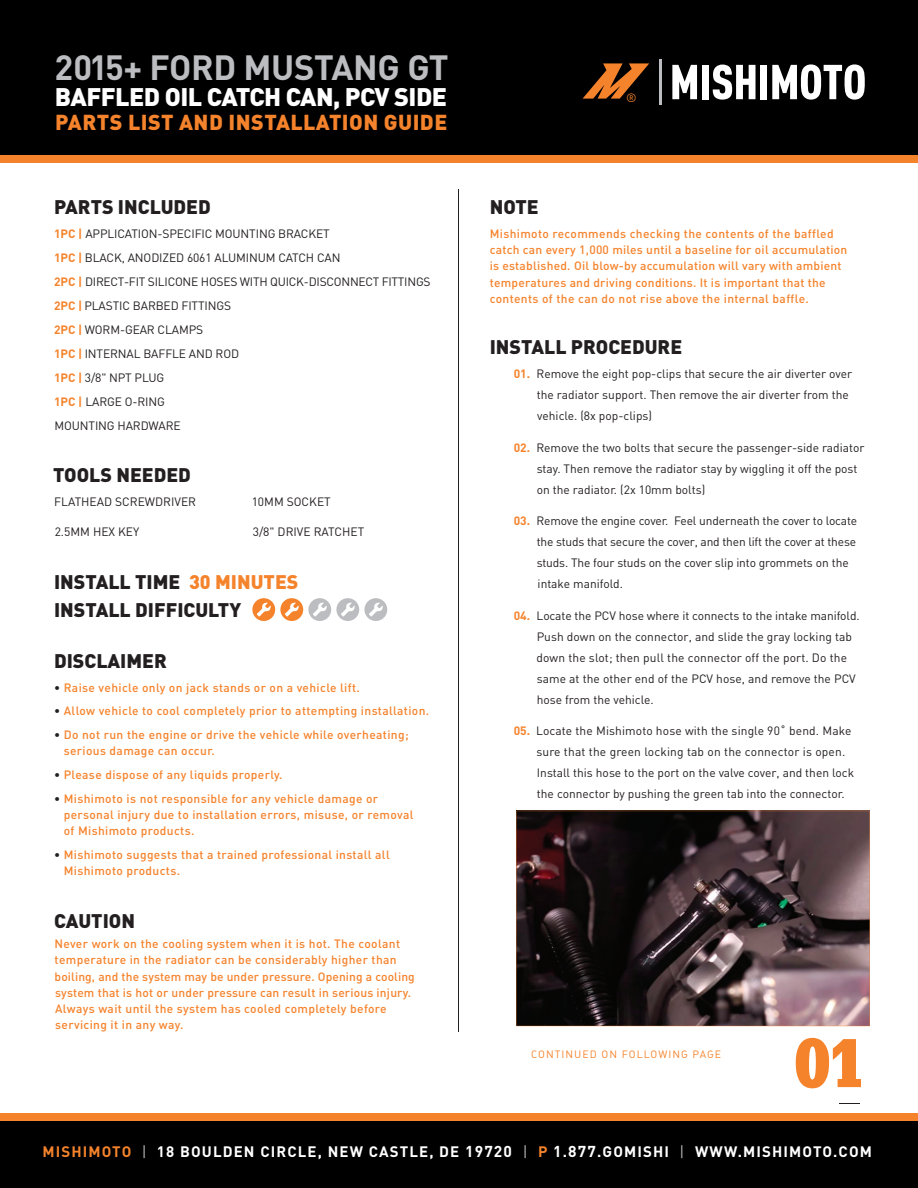
<style>
.page{position:relative;width:918px;height:1188px;background:#fff}
.page>*{position:absolute;margin:0;border:0;box-sizing:border-box;transform-origin:0 0}
.t1{font:72px "URW Egyptienne T Bold Extr Narr";color:#f5832c}
.t2{font:700 34.65px "DIN";letter-spacing:-.01em;color:#bcbdc0}
.t3{font:900 25.2px "DIN";letter-spacing:-.02em;color:#fff}
.t4{font:900 21.45px "DIN";letter-spacing:.02em;color:#f5832c}
.t5{font:900 19.5px/28.5px "DIN";color:#231f20}
.t6{font:700 15px "DIN";letter-spacing:.075em;color:#fff}
.t7{font:12px/21px "DIN";color:#231f20}
.t8{font:500 12px/16.2px "DIN";letter-spacing:.03em;color:#f5832c}
.t9{font:12px "DIN";color:#f5832c}
.t10{font:10.5px "DIN Regular Alternate";letter-spacing:.1em;color:#f5832c}
.s1{font-weight:700;color:#f5832c}
.s2{color:#f5832c}
.s3{color:#231f20}
.s4{font-weight:400;color:#bcbdc0}
.s5{font-size:15.6px}
</style>
<div class="page">
<div style="left:0;top:1117px;width:918px;height:71px;background:#000001"></div>
<div style="left:0;top:1113px;width:918px;height:7px;background:#f5832c"></div>
<div style="left:0;top:0;width:918px;height:159px;background:#000001"></div>
<div style="left:0;top:155px;width:918px;height:8px;background:#f5832c"></div>
<svg style="left:672px;top:65px;width:25px;height:34px"></svg>
<div style="left:702px;top:65px;width:7px;height:34px;background:#fff"></div>
<svg style="left:713px;top:65px;width:43px;height:35px"></svg>
<div style="left:760px;top:65px;width:7px;height:34px;background:#fff"></div>
<svg style="left:772px;top:64px;width:93px;height:36px"></svg>
<svg style="left:583px;top:63px;width:66px;height:36px"></svg>
<hr style="left:660px;top:59px;width:2px;height:46px;background:#bcbdc0">
<svg style="left:839px;top:1103px;width:21px;height:1px"></svg>
<svg style="left:252px;top:598px;width:135px;height:23px"></svg>
<hr style="left:459px;top:189px;width:1px;height:842px;background:#231f20">
<svg style="left:516px;top:811px;width:354px;height:215px"></svg>
<h2 class="t2" style="left:54px;top:45px;width:396px">2015+ FORD MUSTANG GT</h2>
<h3 class="t3" style="left:55px;top:80px;width:394px">BAFFLED OIL CATCH CAN, PCV SIDE</h3>
<h3 class="t4" style="left:55px;top:108px;width:394px">PARTS LIST AND INSTALLATION GUIDE</h3>
<h3 class="t5" style="left:54px;top:192px;width:158px">PARTS INCLUDED</h3>
<p class="t7" style="left:54px;top:221px;width:378px;line-height:24px"><span class="s1">1PC |</span> APPLICATION-SPECIFIC MOUNTING BRACKET<br><span class="s1">1PC |</span> BLACK, ANODIZED 6061 ALUMINUM CATCH CAN<br><span class="s1">2PC |</span> DIRECT-FIT SILICONE HOSES WITH QUICK-DISCONNECT FITTINGS<br><span class="s1">2PC |</span> PLASTIC BARBED FITTINGS<br><span class="s1">2PC |</span> WORM-GEAR CLAMPS<br><span class="s1">1PC |</span> INTERNAL BAFFLE AND ROD<br><span class="s1">1PC |</span> 3/8" NPT PLUG<br><span class="s1">1PC |</span> LARGE O-RING<br>MOUNTING HARDWARE</p>
<h3 class="t5" style="left:53px;top:459px;width:139px">TOOLS NEEDED</h3>
<p class="t7" style="left:54px;top:491px;width:143px">FLATHEAD SCREWDRIVER</p>
<p class="t7" style="left:55px;top:521px;width:86px">2.5MM HEX KEY</p>
<p class="t7" style="left:252px;top:491px;width:81px">10MM SOCKET</p>
<p class="t7" style="left:253px;top:521px;width:113px">3/8" DRIVE RATCHET</p>
<h3 class="t5" style="left:54px;top:566px;width:246px">INSTALL TIME <span class="s2">30 MINUTES<br></span>INSTALL DIFFICULTY</h3>
<h3 class="t5" style="left:54px;top:646px;width:114px">DISCLAIMER</h3>
<p class="t8" style="left:54px;top:679px;width:307px"><span class="s3">•</span> Raise vehicle only on jack stands or on a vehicle lift.</p>
<p class="t8" style="left:54px;top:703px;width:377px"><span class="s3">•</span> Allow vehicle to cool completely prior to attempting installation.</p>
<p class="t8" style="left:64px;top:726px;width:346px;text-indent:-10px"><span class="s3">•</span> Do not run the engine or drive the vehicle while overheating; serious damage can occur.</p>
<p class="t8" style="left:54px;top:766px;width:230px"><span class="s3">•</span> Please dispose of any liquids properly.</p>
<p class="t8" style="left:64px;top:790px;width:351px;text-indent:-10px"><span class="s3">•</span> Mishimoto is not responsible for any vehicle damage or personal injury due to installation errors, misuse, or removal of Mishimoto products.</p>
<p class="t8" style="left:64px;top:846px;width:328px;text-indent:-10px"><span class="s3">•</span> Mishimoto suggests that a trained professional install all<br>Mishimoto products.</p>
<h3 class="t5" style="left:54px;top:905px;width:83px">CAUTION</h3>
<p class="t8" style="left:54px;top:935px;width:362px">Never work on the cooling system when it is hot. The coolant temperature in the radiator can be considerably higher than boiling, and the system may be under pressure. Opening a cooling system that is hot or under pressure can result in serious injury.<br>Always wait until the system has cooled completely before servicing it in any way.</p>
<p class="t9" style="left:626px;top:90px;width:12px">®</p>
<h3 class="t5" style="left:490px;top:192px;width:51px">NOTE</h3>
<p class="t8" style="left:490px;top:225px;width:359px">Mishimoto recommends checking the contents of the baffled catch can every 1,000 miles until a baseline for oil accumulation is established. Oil blow-by accumulation will vary with ambient temperatures and driving conditions. It is important that the contents of the can do not rise above the internal baffle.</p>
<h3 class="t5" style="left:490px;top:332px;width:194px">INSTALL PROCEDURE</h3>
<p class="t7" style="left:537px;top:363px;width:317px;text-indent:-23px"><span class="s1">01.</span> Remove the eight pop-clips that secure the air diverter over the radiator support. Then remove the air diverter from the vehicle. (8x pop-clips)</p>
<p class="t7" style="left:537px;top:437px;width:329px;text-indent:-23px"><span class="s1">02.</span> Remove the two bolts that secure the passenger-side radiator stay. Then remove the radiator stay by wiggling it off the post on the radiator. (2x 10mm bolts)</p>
<p class="t7" style="left:537px;top:510px;width:322px;text-indent:-23px"><span class="s1">03.</span> Remove the engine cover. Feel underneath the cover to locate the studs that secure the cover, and then lift the cover at these studs. The four studs on the cover slip into grommets on the intake manifold.</p>
<p class="t7" style="left:537px;top:605px;width:325px;text-indent:-23px"><span class="s1">04.</span> Locate the PCV hose where it connects to the intake manifold.<br>Push down on the connector, and slide the gray locking tab down the slot; then pull the connector off the port. Do the same at the other end of the PCV hose, and remove the PCV hose from the vehicle.</p>
<p class="t7" style="left:537px;top:720px;width:319px;text-indent:-23px"><span class="s1">05.</span> Locate the Mishimoto hose with the single 90˚ bend. Make sure that the green locking tab on the connector is open.<br>Install this hose to the port on the valve cover, and then lock the connector by pushing the green tab into the connector.</p>
<p class="t10" style="left:531px;top:1047px;width:191px">CONTINUED ON FOLLOWING PAGE</p>
<h1 class="t1" style="left:794px;top:1020px;width:72px">01</h1>
<p class="t6" style="left:42px;top:1142px;width:831px"><span class="s2">MISHIMOTO</span> <span class="s4">|</span> 18 BOULDEN CIRCLE, NEW CASTLE, DE <span class="s5">19720</span> <span class="s4">|</span> <span class="s2">P</span> <span class="s5">1</span>.<span class="s5">877</span>.GOMISHI <span class="s4">|</span> WWW.MISHIMOTO.COM</p>
</div>
